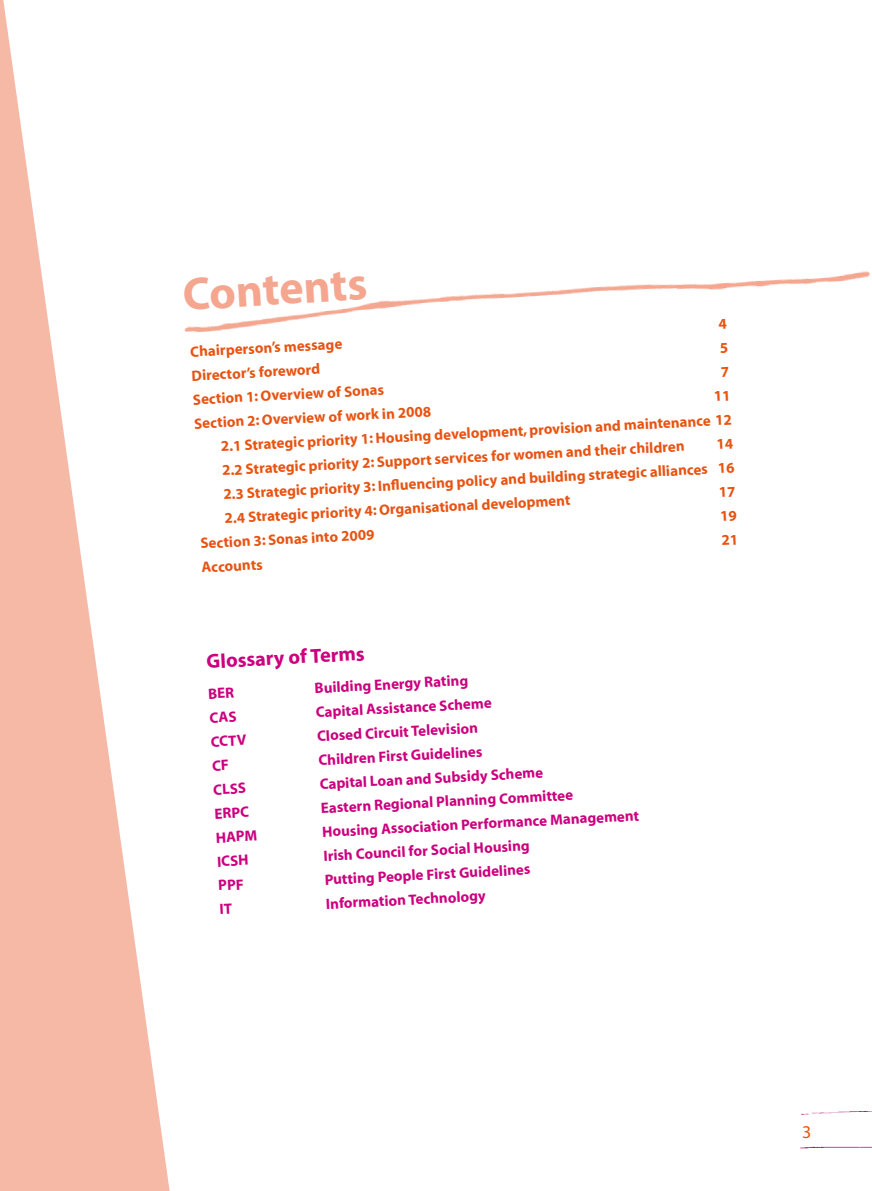
<style>
.page{position:relative;width:872px;height:1191px;background:#fff}
.page>*{position:absolute;margin:0;border:0;box-sizing:border-box;transform-origin:0 0}
.t1{font:700 46.2px "Myriad";color:#f4a68f}
.t2{font:700 20.25px "Myriad";color:#cc007e}
.t3{font:18px "Myriad";color:#e85412}
.t4{font:700 15px/24px "Myriad";color:#e85412;text-align:justify}
.t5{font:700 15px "Myriad";color:#cc007e}
</style>
<div class="page">
<img style="left:800px;top:1111px;width:72px;height:38px">
<img style="left:184px;top:271px;width:686px;height:62px">
<svg style="left:1px;top:0;width:169px;height:1191px;fill:#f6b9a5"></svg>
<hr style="left:0;top:0;width:1px;height:1191px;background:#f6b9a5">
<svg style="left:718px;top:319px;width:8px;height:10px"></svg>
<h1 class="t1" style="left:182px;top:270px;width:186px;rotate:-3deg">Contents</h1>
<p class="t4" style="left:190px;top:340px;width:154px;rotate:-3deg">Chairperson’s message</p>
<p class="t4" style="left:191px;top:364px;width:130px;rotate:-3deg">Director’s foreword</p>
<p class="t4" style="left:192px;top:388px;width:193px;rotate:-3deg">Section 1: Overview of Sonas</p>
<p class="t4" style="left:193px;top:412px;width:239px;rotate:-3deg">Section 2: Overview of work in 2008</p>
<p class="t4" style="left:219px;top:411px;width:513px;text-indent:495px;rotate:-3deg">11<br>2.1 Strategic priority 1: Housing development, provision and maintenance 12<br>2.2 Strategic priority 2: Support services for women and their children</p>
<p class="t4" style="left:221px;top:459px;width:513px;text-indent:495px;rotate:-3deg">14<br>2.3 Strategic priority 3: Infl uencing policy and building strategic alliances 16<br>2.4 Strategic priority 4: Organisational development</p>
<p class="t4" style="left:200px;top:532px;width:176px;rotate:-3deg">Section 3: Sonas into 2009</p>
<p class="t4" style="left:201px;top:556px;width:63px;rotate:-3deg">Accounts</p>
<h2 class="t2" style="left:206px;top:651px;width:160px;rotate:-3deg">Glossary of Terms</h2>
<p class="t5" style="left:314px;top:680px;width:155px;rotate:-3deg">Building Energy Rating</p>
<p class="t5" style="left:315px;top:704px;width:177px;rotate:-3deg">Capital Assistance Scheme</p>
<p class="t5" style="left:210px;top:734px;width:37px;rotate:-3deg">CCTV</p>
<p class="t5" style="left:317px;top:728px;width:163px;rotate:-3deg">Closed Circuit Television</p>
<p class="t5" style="left:318px;top:752px;width:166px;rotate:-3deg">Children First Guidelines</p>
<p class="t5" style="left:213px;top:782px;width:34px;rotate:-3deg">CLSS</p>
<p class="t5" style="left:319px;top:776px;width:225px;rotate:-3deg">Capital Loan and Subsidy Scheme</p>
<p class="t5" style="left:320px;top:800px;width:254px;rotate:-3deg">Eastern Regional Planning Committee</p>
<p class="t5" style="left:214px;top:806px;width:36px;rotate:-3deg">ERPC</p>
<p class="t5" style="left:322px;top:824px;width:319px;rotate:-3deg">Housing Association Performance Management</p>
<p class="t5" style="left:215px;top:829px;width:43px;rotate:-3deg">HAPM</p>
<p class="t5" style="left:323px;top:848px;width:208px;rotate:-3deg">Irish Council for Social Housing</p>
<p class="t5" style="left:324px;top:872px;width:207px;rotate:-3deg">Putting People First Guidelines</p>
<p class="t5" style="left:325px;top:896px;width:161px;rotate:-3deg">Information Technology</p>
<p class="t5" style="left:217px;top:853px;width:33px;rotate:-3deg">ICSH</p>
<p class="t3" style="left:802px;top:1122px;width:11px">3</p>
</div>
